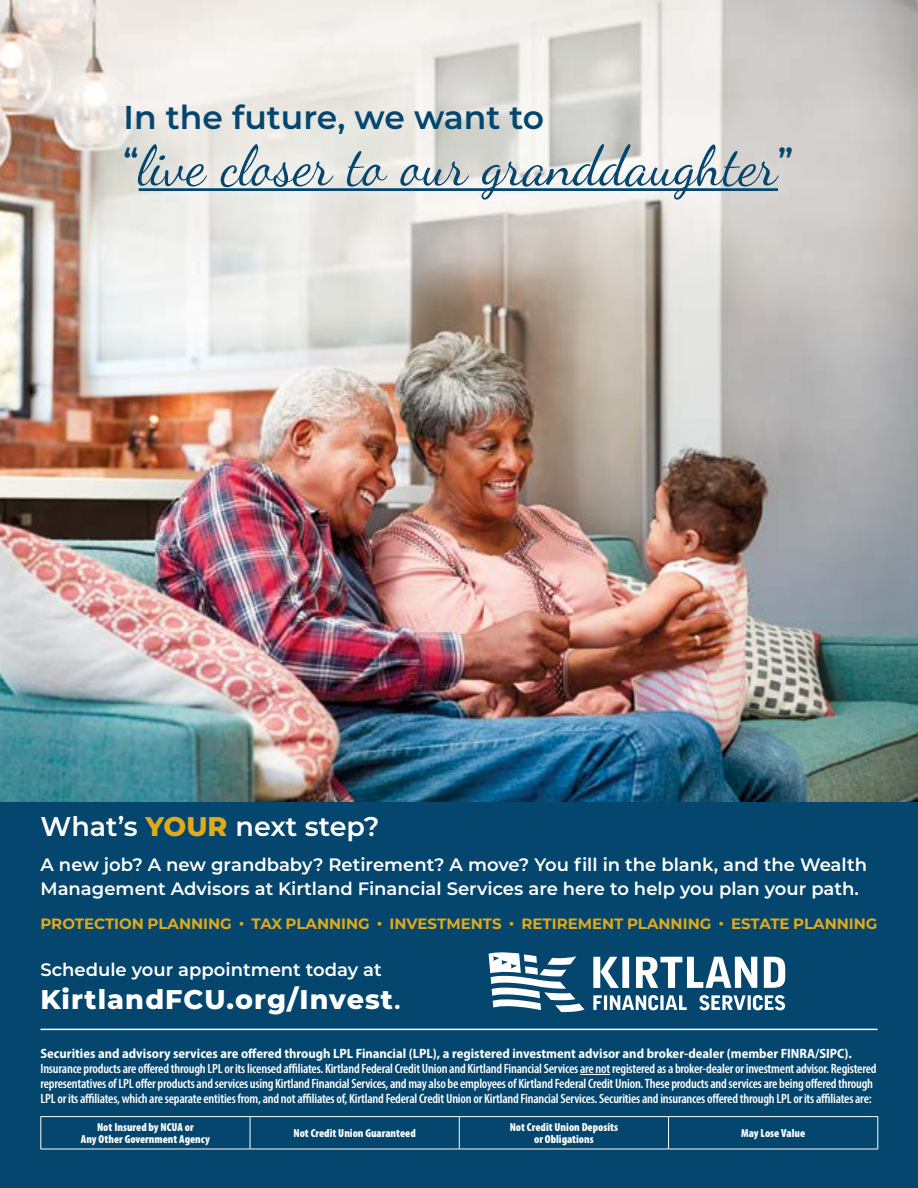
<style>
.page{position:relative;width:918px;height:1188px;background:#fff}
.page>*{position:absolute;margin:0;border:0;box-sizing:border-box;transform-origin:0 0}
.t1{font:55.5px "Dancing Script OT";color:#04466d}
.t2{font:600 33px "Montserrat";color:#04466d}
.t3{font:800 27px "Montserrat";letter-spacing:.04em;color:#fff}
.t4{font:600 27px "Montserrat";color:#fff}
.t5{font:600 18px/24px "Montserrat";color:#fff}
.t6{font:700 15px "Montserrat";color:#e0aa1c}
.t7{font:600 condensed 13.5px/15px "Myriad Pro";letter-spacing:-.015em;color:#fff}
.t8{font:700 semi-condensed 13.5px "Myriad Pro";color:#fff}
.t9{font:900 condensed 11.7px/12px "Myriad Pro";color:#fff;text-align:center}
.s1{font-weight:800;color:#e0aa1c}
.s2{font-weight:600}
</style>
<div class="page">
<img style="left:0;top:0;width:918px;height:803px">
<div style="left:0;top:803px;width:918px;height:385px;background:#04466d"></div>
<hr style="left:580px;top:1074px;width:30px;height:1px;background:#fff">
<hr style="left:250px;top:1117px;width:1px;height:32px;background:#fff">
<hr style="left:459px;top:1117px;width:1px;height:32px;background:#fff">
<hr style="left:668px;top:1117px;width:1px;height:32px;background:#fff">
<hr style="left:40px;top:1116px;width:210px;height:1px;background:#fff">
<hr style="left:41px;top:1117px;width:1px;height:32px;background:#fff">
<hr style="left:250px;top:1116px;width:209px;height:1px;background:#fff">
<hr style="left:459px;top:1116px;width:210px;height:1px;background:#fff">
<hr style="left:669px;top:1116px;width:209px;height:1px;background:#fff">
<hr style="left:878px;top:1117px;width:1px;height:32px;background:#fff">
<hr style="left:40px;top:1149px;width:210px;height:1px;background:#fff">
<hr style="left:250px;top:1149px;width:209px;height:1px;background:#fff">
<hr style="left:459px;top:1149px;width:210px;height:1px;background:#fff">
<hr style="left:669px;top:1149px;width:209px;height:1px;background:#fff">
<svg style="left:593px;top:957px;width:26px;height:31px"></svg>
<div style="left:622px;top:957px;width:7px;height:31px;background:#fff"></div>
<svg style="left:636px;top:957px;width:121px;height:31px"></svg>
<svg style="left:764px;top:957px;width:21px;height:31px"></svg>
<hr style="left:604px;top:995px;width:3px;height:15px;background:#fff">
<svg style="left:660px;top:995px;width:4px;height:15px"></svg>
<hr style="left:748px;top:995px;width:3px;height:15px;background:#fff">
<svg style="left:610px;top:995px;width:48px;height:15px"></svg>
<svg style="left:753px;top:995px;width:32px;height:15px"></svg>
<svg style="left:699px;top:995px;width:47px;height:15px"></svg>
<svg style="left:593px;top:995px;width:9px;height:15px"></svg>
<svg style="left:665px;top:995px;width:22px;height:15px"></svg>
<svg style="left:489px;top:952px;width:95px;height:60px"></svg>
<hr style="left:40px;top:1029px;width:838px;height:1px;background:#fff">
<hr style="left:139px;top:188px;width:639px;height:3px;background:#04466d">
<h2 class="t2" style="left:124px;top:93px;width:422px">In the future, we want to</h2>
<h1 class="t1" style="left:124px;top:133px;width:671px"><sup>“</sup>live closer to our granddaughter<sup>”</sup></h1>
<h3 class="t4" style="left:40px;top:808px;width:340px">What’s <span class="s1">YOUR</span> next step?</h3>
<h3 class="t5" style="left:40px;top:852px;width:828px">A new job? A new grandbaby? Retirement? A move? You fill in the blank, and the Wealth<br>Management Advisors at Kirtland Financial Services are here to help you plan your path.</h3>
<p class="t6" style="left:40px;top:913px;width:839px">PROTECTION PLANNING • TAX PLANNING • INVESTMENTS • RETIREMENT PLANNING • ESTATE PLANNING</p>
<h3 class="t5" style="left:40px;top:957px;width:343px">Schedule your appointment today at</h3>
<h3 class="t3" style="left:40px;top:980px;width:362px">KirtlandFCU.org/Invest<span class="s2">.</span></h3>
<p class="t8" style="left:40px;top:1045px;width:813px">Securities and advisory services are offered through LPL Financial (LPL), a registered investment advisor and broker-dealer (member FINRA/SIPC).</p>
<p class="t7" style="left:40px;top:1061px;width:838px">Insurance products are offered through LPL or its licensed affiliates. Kirtland Federal Credit Union and Kirtland Financial Services are not registered as a broker-dealer or investment advisor. Registered representatives of LPL offer products and services using Kirtland Financial Services, and may also be employees of Kirtland Federal Credit Union. These products and services are being offered through<br>LPL or its affiliates, which are separate entities from, and not affiliates of, Kirtland Federal Credit Union or Kirtland Financial Services. Securities and insurances offered through LPL or its affiliates are:</p>
<p class="t9" style="left:81px;top:1121px;width:130px">Not Insured by NCUA or<br>Any Other Government Agency</p>
<p class="t9" style="left:293px;top:1127px;width:124px">Not Credit Union Guaranteed</p>
<p class="t9" style="left:510px;top:1121px;width:110px">Not Credit Union Deposits or Obligations</p>
<p class="t9" style="left:741px;top:1127px;width:66px">May Lose Value</p>
</div>
